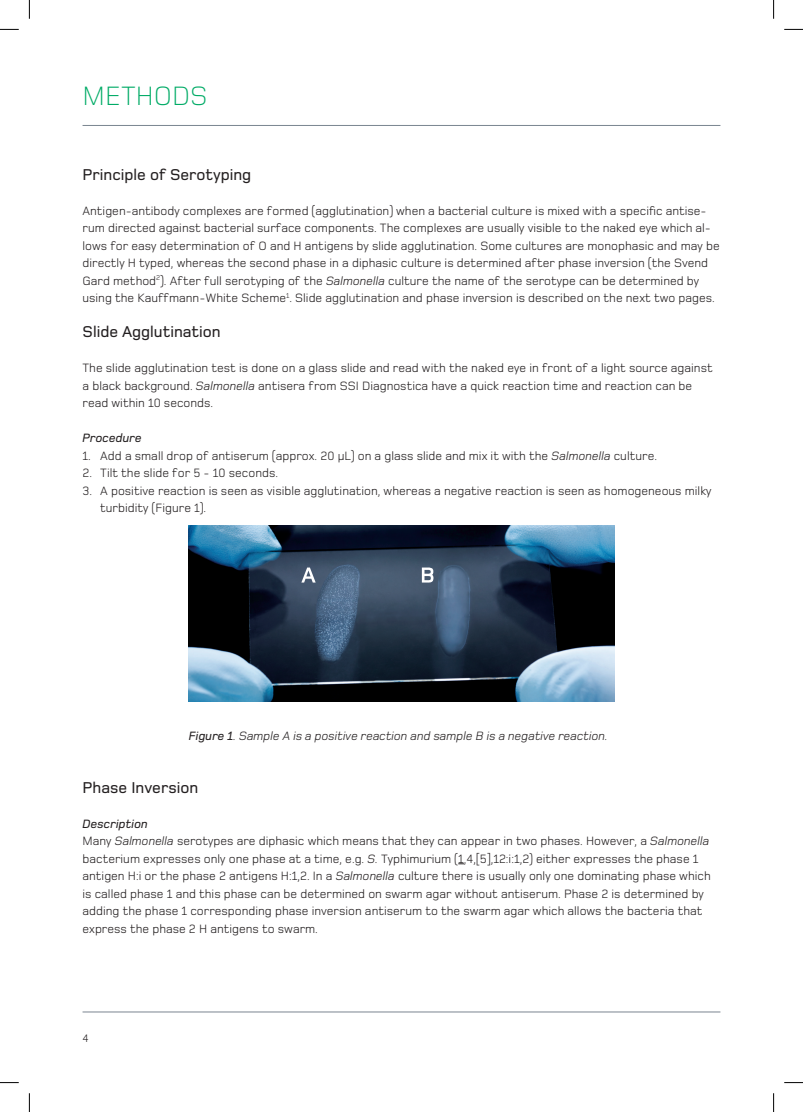
<style>
.page{position:relative;width:803px;height:1112px;background:#fff}
.page>*{position:absolute;margin:0;border:0;box-sizing:border-box;transform-origin:0 0}
.t1{font:300 27.5px "Foundry Monoline";color:#00ab66}
.t2{font:500 16.25px "Foundry Monoline";color:#231f20}
.t3{font:12.5px/17.5px "Foundry Monoline";color:#231f20}
.t4{font:italic 12.5px "Foundry Monoline";color:#231f20}
.t5{font:12.5px "Foundry Monoline Med Ita";color:#231f20}
.t6{font:11.25px "Foundry Monoline";color:#231f20}
.s1{font-style:italic}
.s2{font-family:"Foundry Monoline Med Ita";font-style:normal}
</style>
<div class="page">
<hr style="left:83px;top:125px;width:637px;height:1px;background:#7a8590">
<hr style="left:83px;top:1011px;width:637px;height:1px;background:#7a8590">
<img style="left:188px;top:525px;width:427px;height:176px">
<svg style="left:301px;top:567px;width:15px;height:15px"></svg>
<svg style="left:422px;top:567px;width:11px;height:15px"></svg>
<svg style="left:0;top:29px;width:19px;height:1px"></svg>
<svg style="left:784px;top:29px;width:19px;height:1px"></svg>
<svg style="left:0;top:1082px;width:19px;height:1px"></svg>
<svg style="left:784px;top:1082px;width:19px;height:1px"></svg>
<svg style="left:29px;top:0;width:1px;height:19px"></svg>
<svg style="left:29px;top:1093px;width:1px;height:18px"></svg>
<svg style="left:773px;top:0;width:1px;height:19px"></svg>
<svg style="left:773px;top:1093px;width:1px;height:18px"></svg>
<h1 class="t1" style="left:83px;top:80px;width:123px">M ETHODS</h1>
<h2 class="t2" style="left:83px;top:165px;width:170px">Principle of Serotyping</h2>
<p class="t3" style="left:83px;top:201px;width:639px">Antigen-antibody complexes are formed (agglutination) when a bacterial culture is mixed with a specific antise&shy;rum directed against bacterial surface components. The complexes are usually visible to the naked eye which al&shy;lows for easy determination of O and H antigens by slide agglutination. Some cultures are monophasic and may be directly H typed, whereas the second phase in a diphasic culture is determined after phase inversion (the Svend Gard method<sup>2</sup>). After full serotyping of the <span class="s1">Salmonella</span> culture the name of the serotype can be determined by using the Kauffmann-White Scheme<sup>1</sup>. Slide agglutination and phase inversion is described on the next two pages.</p>
<h2 class="t2" style="left:83px;top:323px;width:140px">Slide Agglutination</h2>
<p class="t3" style="left:83px;top:359px;width:632px">The slide agglutination test is done on a glass slide and read with the naked eye in front of a light source against a black background. <span class="s1">Salmonella</span> antisera from SSI Diagnostica have a quick reaction time and reaction can be read within 10 seconds.</p>
<p class="t5" style="left:83px;top:431px;width:61px">Procedure</p>
<p class="t3" style="left:83px;top:446px;width:576px">1. Add a small drop of antiserum (approx. 20 µL) on a glass slide and mix it with the <span class="s1">Salmonella</span> culture.</p>
<p class="t3" style="left:83px;top:464px;width:197px">2. Tilt the slide for 5 - 10 seconds.</p>
<p class="t3" style="left:100px;top:481px;width:613px;text-indent:-18px">3. A positive reaction is seen as visible agglutination, whereas a negative reaction is seen as homogeneous milky turbidity (Figure 1).</p>
<p class="t4" style="left:189px;top:729px;width:420px"><span class="s2">Figure 1</span>. Sample A is a positive reaction and sample B is a negative reaction.</p>
<h2 class="t2" style="left:83px;top:778px;width:117px">Phase Inversion</h2>
<p class="t5" style="left:83px;top:816px;width:67px">Description</p>
<p class="t3" style="left:83px;top:831px;width:630px">Many <span class="s1">Salmonella</span> serotypes are diphasic which means that they can appear in two phases. However, a <span class="s1">Salmonella </span>bacterium expresses only one phase at a time, e.g. <span class="s1">S.</span> Typhimurium (1,4,[5],12:i:1,2) either expresses the phase 1 antigen H:i or the phase 2 antigens H:1,2. In a <span class="s1">Salmonella</span> culture there is usually only one dominating phase which is called phase 1 and this phase can be determined on swarm agar without antiserum. Phase 2 is determined by adding the phase 1 corresponding phase inversion antiserum to the swarm agar which allows the bacteria that express the phase 2 H antigens to swarm.</p>
<p class="t6" style="left:83px;top:1031px;width:8px">4</p>
</div>
